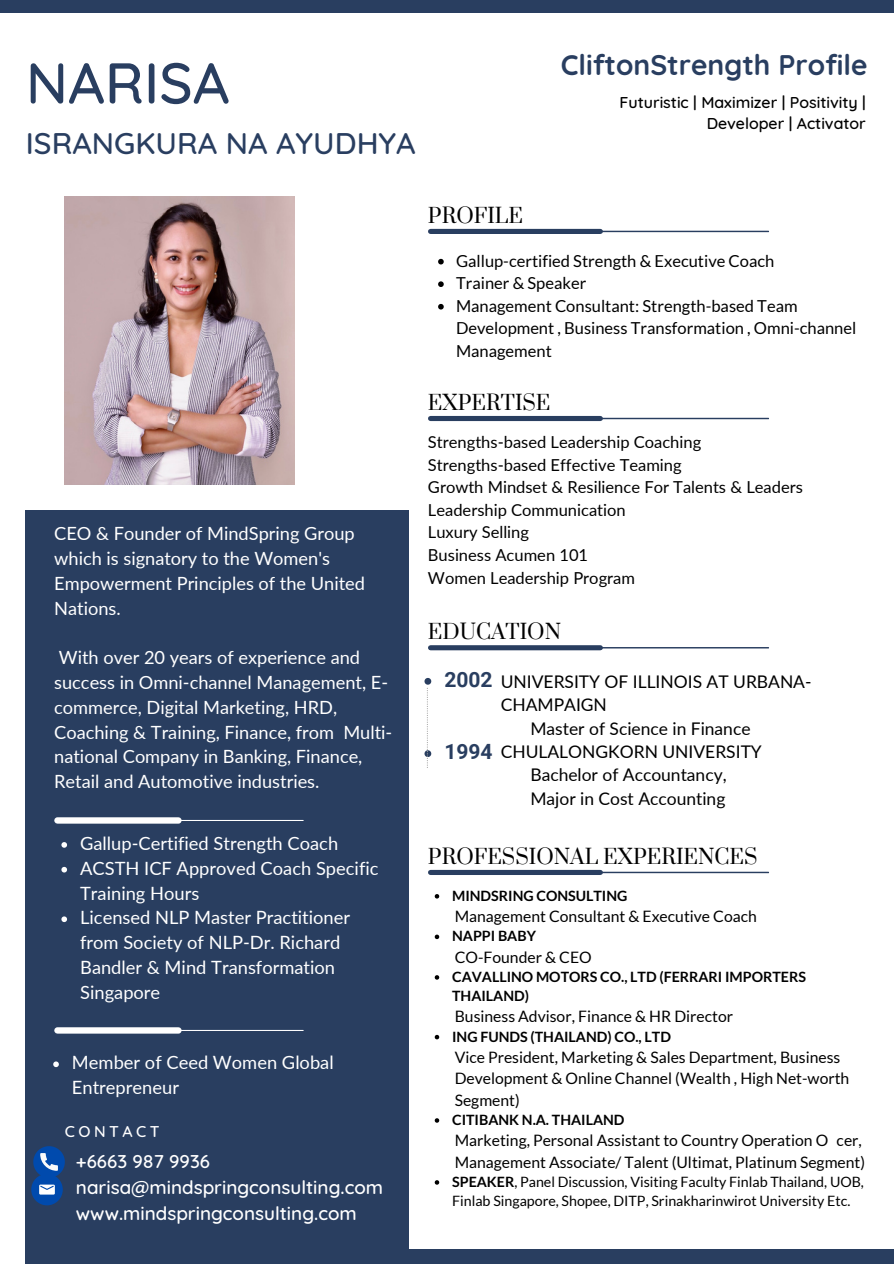
<style>
.page{position:relative;width:894px;height:1264px;background:#fff}
.page>*{position:absolute;margin:0;border:0;box-sizing:border-box;transform-origin:0 0}
.t1{font:500 57.45px "Quicksand";color:#293e60}
.t2{font:500 30.45px "Quicksand";color:#293e60}
.t3{font:700 28.35px "Quicksand";color:#293e60}
.t4{font:700 21px "Roboto";color:#293e60}
.t5{font:20.1px "Prata";color:#000}
.t6{font:500 18.9px/25.7px "Quicksand";color:#fff}
.t7{font:18.3px/24.8px "Lato";color:#fff}
.t8{font:18.15px/24.8px "Lato";color:#fff}
.t9{font:17.4px "Lato";color:#000}
.t10{font:16.5px/22.5px "Lato";color:#000}
.t11{font:500 15.9px/21.5px "Quicksand";color:#000;text-align:right}
.t12{font:500 15.9px "Quicksand";letter-spacing:.22em;color:#fff}
.t13{font:15.75px/21.5px "Lato";color:#000}
.t14{font:700 14.25px/19.2px "Lato";color:#000}
.t15{font:14.25px/19.2px "Lato";color:#000}
.s1{font-weight:700}
</style>
<div class="page">
<div style="left:0;top:0;width:893px;height:13px;background:#293e60"></div>
<div style="left:41px;top:1248px;width:852px;height:15px;background:#293e60"></div>
<img style="left:65px;top:196px;width:229px;height:288px">
<div style="left:26px;top:510px;width:383px;height:753px;background:#293e60"></div>
<hr style="left:81px;top:820px;width:222px;height:1px;background:#fff">
<div style="left:57px;top:817px;width:121px;height:6px;background:#fff"></div>
<hr style="left:81px;top:1029px;width:222px;height:1px;background:#fff">
<div style="left:57px;top:1027px;width:121px;height:6px;background:#fff"></div>
<svg style="left:61px;top:842px;width:6px;height:5px"></svg>
<svg style="left:61px;top:866px;width:6px;height:6px"></svg>
<svg style="left:61px;top:916px;width:6px;height:6px"></svg>
<hr style="left:464px;top:231px;width:304px;height:1px;background:#293e60">
<div style="left:430px;top:229px;width:170px;height:5px;background:#293e60"></div>
<svg style="left:438px;top:259px;width:5px;height:5px"></svg>
<svg style="left:438px;top:281px;width:5px;height:6px"></svg>
<svg style="left:438px;top:304px;width:5px;height:5px"></svg>
<hr style="left:464px;top:418px;width:304px;height:1px;background:#293e60">
<div style="left:430px;top:416px;width:170px;height:5px;background:#293e60"></div>
<hr style="left:464px;top:647px;width:304px;height:1px;background:#293e60">
<div style="left:430px;top:645px;width:170px;height:5px;background:#293e60"></div>
<hr style="left:464px;top:871px;width:304px;height:2px;background:#293e60">
<div style="left:430px;top:869px;width:170px;height:6px;background:#293e60"></div>
<svg style="left:434px;top:894px;width:5px;height:4px"></svg>
<svg style="left:434px;top:934px;width:5px;height:5px"></svg>
<svg style="left:434px;top:975px;width:5px;height:4px"></svg>
<svg style="left:434px;top:1034px;width:5px;height:5px"></svg>
<svg style="left:434px;top:1118px;width:5px;height:4px"></svg>
<svg style="left:434px;top:1180px;width:5px;height:4px"></svg>
<svg style="left:424px;top:678px;width:7px;height:90px"></svg>
<svg style="left:33px;top:1146px;width:32px;height:30px"></svg>
<div style="left:31px;top:1173px;width:32px;height:32px;background:#004aad;border-radius:50%"></div>
<svg style="left:39px;top:1184px;width:16px;height:10px"></svg>
<svg style="left:53px;top:1061px;width:6px;height:6px"></svg>
<h1 class="t1" style="left:26px;top:46px;width:205px">NARISA</h1>
<h2 class="t2" style="left:26px;top:124px;width:391px">ISRANGKURA NA AYUDHYA</h2>
<h3 class="t3" style="left:560px;top:47px;width:308px">CliftonStrength Profile</h3>
<p class="t11" style="left:619px;top:91px;width:248px">Futuristic | Maximizer | Positivity |<br>Developer | Activator</p>
<p class="t8" style="left:54px;top:521px;width:312px">CEO &amp; Founder of MindSpring Group which is signatory to the Women's<br>Empowerment Principles of the United<br>Nations.</p>
<p class="t8" style="left:54px;top:645px;width:339px">With over 20 years of experience and success in Omni-channel Management, E&shy;commerce, Digital Marketing, HRD, Coaching &amp; Training, Finance, from Multi&shy;national Company in Banking, Finance, Retail and Automotive industries.</p>
<p class="t7" style="left:80px;top:830px;width:300px">Gallup-Certified Strength Coach<br>ACSTH ICF Approved Coach Specific<br>Training Hours<br>Licensed NLP Master Practitioner from Society of NLP-Dr. Richard<br>Bandler &amp; Mind Transformation<br>Singapore</p>
<p class="t7" style="left:72px;top:1049px;width:263px">Member of Ceed Women Global<br>Entrepreneur</p>
<p class="t12" style="left:65px;top:1120px;width:96px">CONTACT</p>
<p class="t6" style="left:76px;top:1148px;width:308px">+6663 987 9936 narisa@mindspringconsulting.com www.mindspringconsulting.com</p>
<p class="t5" style="left:428px;top:203px;width:97px">PROFILE</p>
<p class="t10" style="left:456px;top:249px;width:401px">Gallup-certified Strength &amp; Executive Coach<br>Trainer &amp; Speaker<br>Management Consultant: Strength-based Team Development , Business Transformation , Omni-channel Management</p>
<p class="t5" style="left:428px;top:390px;width:124px">EXPERTISE</p>
<p class="t10" style="left:428px;top:431px;width:376px">Strengths-based Leadership Coaching<br>Strengths-based Effective Teaming<br>Growth Mindset &amp; Resilience For Talents &amp; Leaders<br>Leadership Communication<br>Luxury Selling<br>Business Acumen 101<br>Women Leadership Program</p>
<p class="t5" style="left:428px;top:619px;width:135px">EDUCATION</p>
<p class="t9" style="left:500px;top:670px;width:312px">UNIVERSITY OF ILLINOIS AT URBANA-</p>
<p class="t9" style="left:500px;top:694px;width:108px">CHAMPAIGN</p>
<p class="t9" style="left:530px;top:717px;width:221px">Master of Science in Finance</p>
<p class="t9" style="left:500px;top:741px;width:262px">CHULALONGKORN UNIVERSITY</p>
<p class="t9" style="left:530px;top:764px;width:198px">Bachelor of Accountancy,</p>
<p class="t9" style="left:530px;top:787px;width:196px">Major in Cost Accounting</p>
<p class="t5" style="left:428px;top:844px;width:331px">PROFESSIONAL EXPERIENCES</p>
<p class="t14" style="left:452px;top:885px;width:177px">MINDSRING CONSULTING</p>
<p class="t14" style="left:452px;top:926px;width:85px">NAPPI BABY</p>
<p class="t14" style="left:452px;top:966px;width:355px">CAVALLINO MOTORS CO., LTD (FERRARI IMPORTERS<br>THAILAND)</p>
<p class="t14" style="left:452px;top:1026px;width:220px">ING FUNDS (THAILAND) CO., LTD</p>
<p class="t4" style="left:444px;top:667px;width:50px">2002</p>
<p class="t4" style="left:444px;top:739px;width:50px">1994</p>
<p class="t13" style="left:454px;top:905px;width:303px">Management Consultant &amp; Executive Coach</p>
<p class="t13" style="left:454px;top:945px;width:138px">CO-Founder &amp; CEO</p>
<p class="t13" style="left:454px;top:1005px;width:280px">Business Advisor, Finance &amp; HR Director</p>
<p class="t13" style="left:454px;top:1046px;width:396px">Vice President, Marketing &amp; Sales Department, Business<br>Development &amp; Online Channel (Wealth , High Net-worth<br>Segment)</p>
<p class="t13" style="left:454px;top:1129px;width:412px">Marketing, Personal Assistant to Country Operation O cer,<br>Management Associate/ Talent (Ultimat, Platinum Segment)</p>
<p class="t14" style="left:452px;top:1109px;width:174px">CITIBANK N.A. THAILAND</p>
<p class="t15" style="left:452px;top:1171px;width:413px"><span class="s1">SPEAKER</span>, Panel Discussion, Visiting Faculty Finlab Thailand, UOB,<br>Finlab Singapore, Shopee, DITP, Srinakharinwirot University Etc.</p>
</div>
